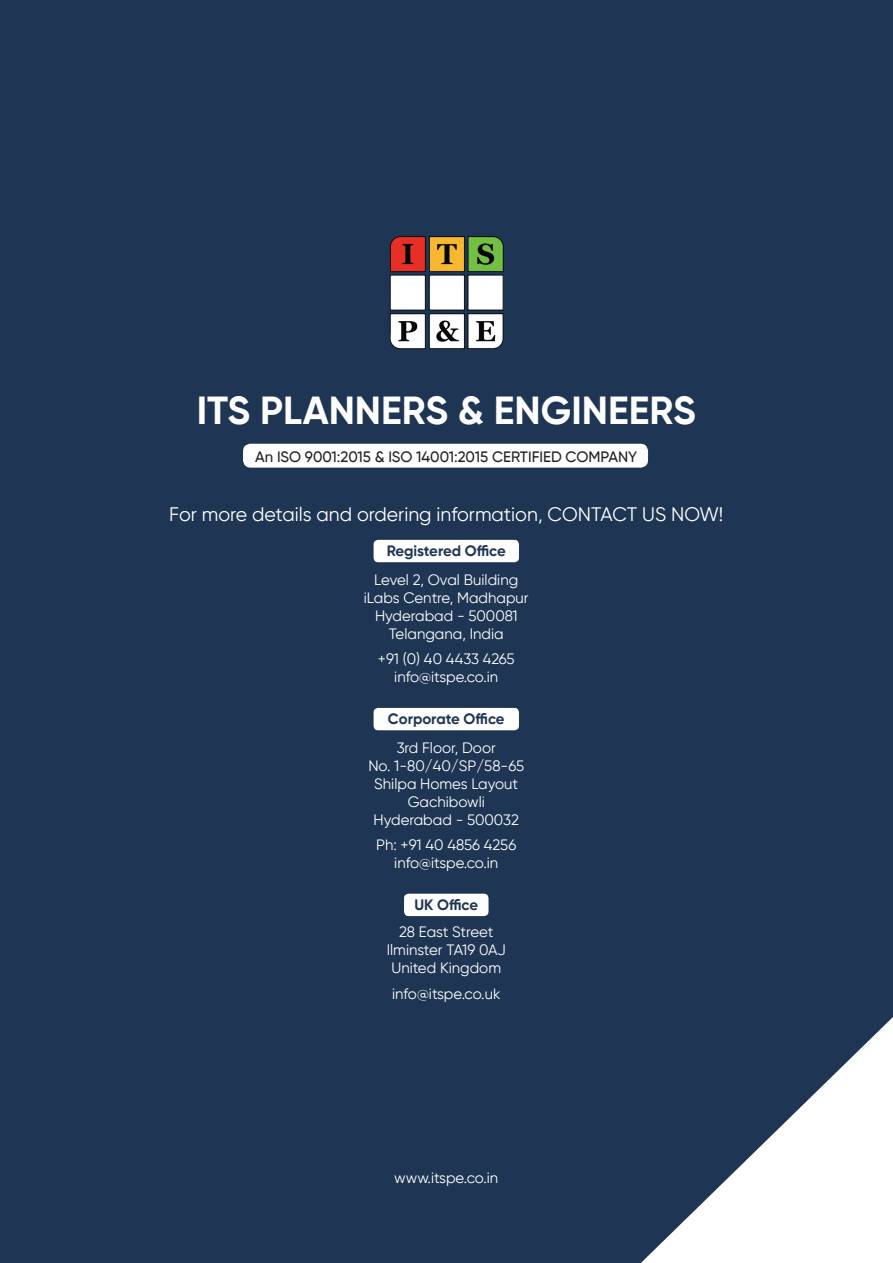
<style>
.page{position:relative;width:893px;height:1263px;background:#1e3553}
.page>*{position:absolute;margin:0;border:0;box-sizing:border-box;transform-origin:0 0}
.t1{font:700 39px "Gilroy";color:#fff}
.t2{font:19.5px "Gilroy";color:#fff}
.t3{font:15px/18px "Gilroy";color:#fff;text-align:center}
.t4{font:500 15px "Gilroy";color:#231f20}
.t5{font:700 15px "Gilroy";letter-spacing:-.005em;color:#1e3553}
</style>
<div class="page">
<svg style="left:641px;top:1017px;width:252px;height:246px"></svg>
<div style="left:243px;top:444px;width:405px;height:24px;background:#fff;border-radius:8px"></div>
<img style="left:389px;top:236px;width:115px;height:114px">
<div style="left:374px;top:540px;width:145px;height:22px;background:#fff;border-radius:4px"></div>
<div style="left:374px;top:708px;width:145px;height:22px;background:#fff;border-radius:4px"></div>
<div style="left:404px;top:894px;width:84px;height:22px;background:#fff;border-radius:4px"></div>
<p class="t1" style="left:197px;top:385px;width:500px">ITS PLANNERS &amp; ENGINEERS</p>
<p class="t4" style="left:255px;top:447px;width:384px">An ISO 9001:2015 &amp; ISO 14001:2015 CERTIFIED COMPANY</p>
<p class="t2" style="left:169px;top:502px;width:556px">For more details and ordering information, CONTACT US NOW!</p>
<p class="t5" style="left:387px;top:542px;width:121px">Registered Office</p>
<p class="t3" style="left:364px;top:570px;width:166px">Level 2, Oval Building iLabs Centre, Madhapur</p>
<p class="t3" style="left:375px;top:606px;width:144px">Hyderabad - 500081</p>
<p class="t3" style="left:389px;top:624px;width:116px">Telangana, India</p>
<p class="t3" style="left:378px;top:650px;width:138px">+91 (0) 40 4433 4265</p>
<p class="t3" style="left:394px;top:668px;width:106px">info@itspe.co.in</p>
<p class="t5" style="left:388px;top:710px;width:118px">Corporate Office</p>
<p class="t3" style="left:397px;top:738px;width:101px">3rd Floor, Door</p>
<p class="t3" style="left:368px;top:756px;width:157px">No. 1-80/40/SP/58-65</p>
<p class="t3" style="left:374px;top:774px;width:145px">Shilpa Homes Layout</p>
<p class="t3" style="left:408px;top:792px;width:79px">Gachibowli</p>
<p class="t3" style="left:374px;top:810px;width:147px">Hyderabad - 500032</p>
<p class="t3" style="left:376px;top:836px;width:142px">Ph: +91 40 4856 4256</p>
<p class="t3" style="left:394px;top:854px;width:106px">info@itspe.co.in</p>
<p class="t5" style="left:414px;top:896px;width:65px">UK Office</p>
<p class="t3" style="left:399px;top:923px;width:96px">28 East Street</p>
<p class="t3" style="left:387px;top:941px;width:121px">Ilminster TA19 0AJ</p>
<p class="t3" style="left:391px;top:959px;width:111px">United Kingdom</p>
<p class="t3" style="left:392px;top:984px;width:110px">info@itspe.co.uk</p>
<p class="t3" style="left:394px;top:1169px;width:105px">www.itspe.co.in</p>
</div>
